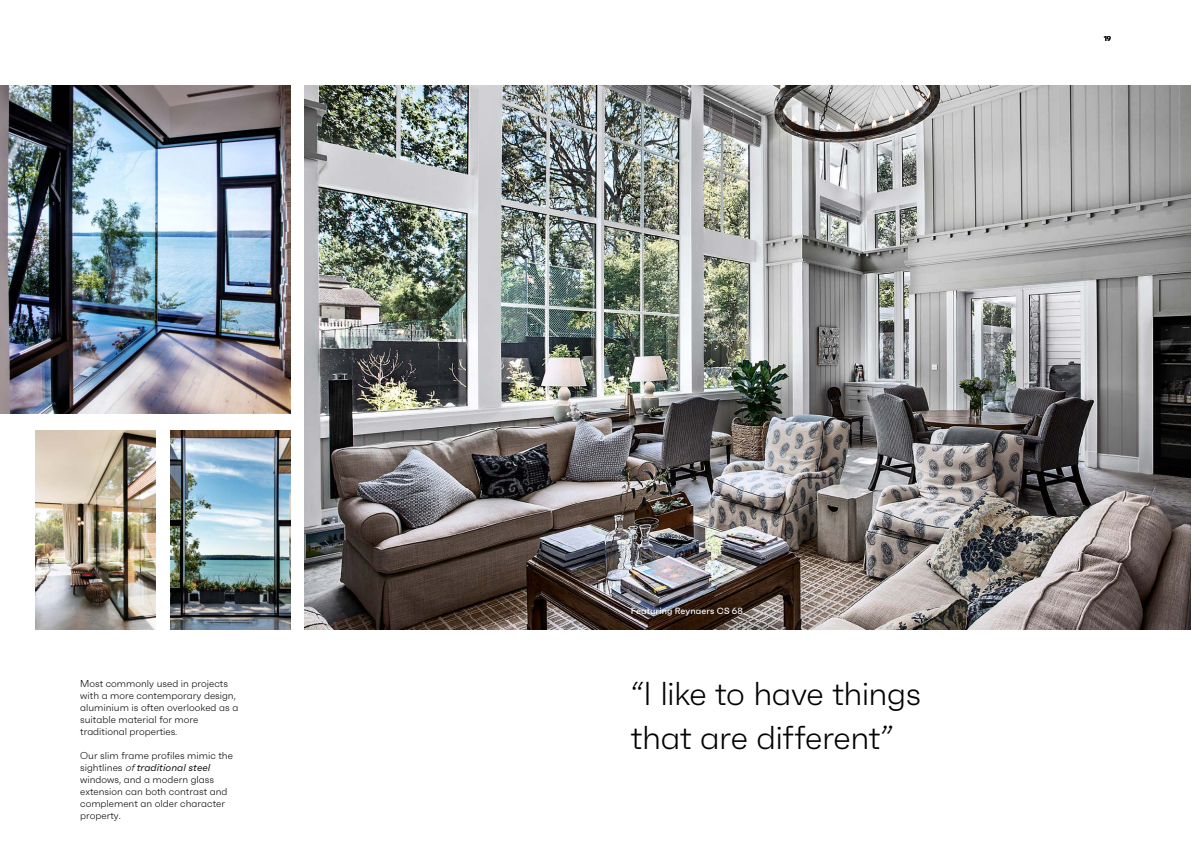
<style>
.page{position:relative;width:1191px;height:842px;background:#fff}
.page>*{position:absolute;margin:0;border:0;box-sizing:border-box;transform-origin:0 0}
.t1{font:300 33.1px/44.1px "Faktum";letter-spacing:-.02em;color:#000}
.t2{font:300 10px/12px "Faktum";color:#000}
.t3{font:500 9px "Faktum";letter-spacing:.01em;color:#fff}
.t4{font:600 7px "Faktum";color:#000}
.s1{font-style:italic}
.s2{font-weight:400;font-style:italic}
</style>
<div class="page">
<img style="left:305px;top:85px;width:886px;height:544px">
<img style="left:0;top:85px;width:291px;height:329px">
<img style="left:35px;top:431px;width:121px;height:198px">
<img style="left:170px;top:431px;width:121px;height:198px">
<p class="t2" style="left:80px;top:677px;width:160px">Most commonly used in projects with a more contemporary design, aluminium is often overlooked as a suitable material for more traditional properties.</p>
<p class="t2" style="left:80px;top:749px;width:154px">Our slim frame profiles mimic the sightlines <span class="s1">of</span><span class="s2">traditional steel </span>windows, and a modern glass extension can both contrast and complement an older character property.</p>
<p class="t4" style="left:1103px;top:34px;width:9px">19</p>
<p class="t3" style="left:631px;top:605px;width:113px">Featuring Reynaers CS 68</p>
<h1 class="t1" style="left:631px;top:671px;width:292px">“I like to have things that are different”</h1>
</div>
